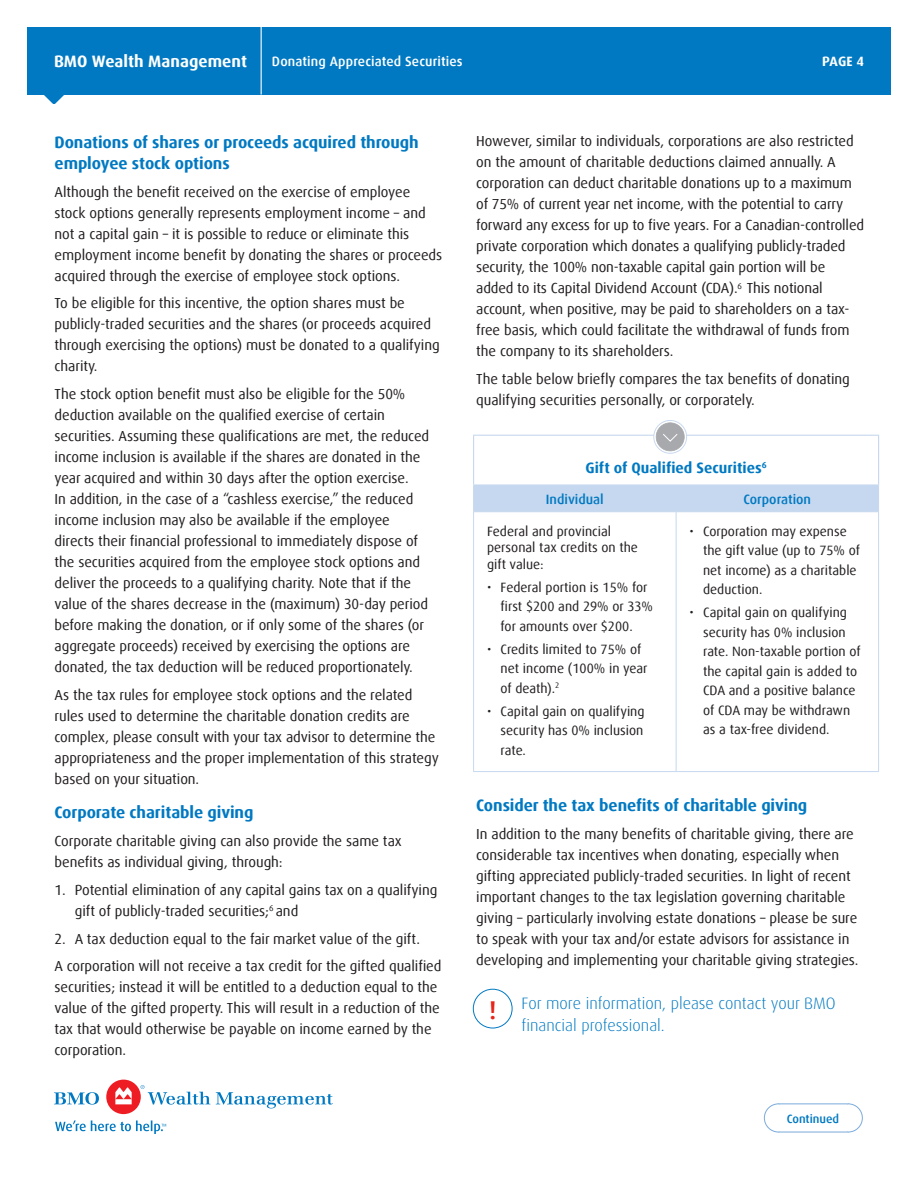
<style>
.page{position:relative;width:918px;height:1188px;background:#fff}
.page>*{position:absolute;margin:0;border:0;box-sizing:border-box;transform-origin:0 0}
.t1{font:500 25.65px "Dax Offc Pro";color:#e72419}
.Body_Copy{font:700 16.5px/21px "Dax Offc Pro";letter-spacing:-.005em;color:#0079c2}
.Body_Copy-2{font:300 16.5px/22.5px "Dax Pro";color:#0079c2}
.t2{font:700 16.5px "Dax Offc Pro";color:#fff}
.Table_Title__centere{font:700 15px "Dax Offc Pro";color:#0079c2}
.Body_Copy-3{font:14.55px/21px "Dax Offc Pro";letter-spacing:-.005em;color:#231f20}
.t3{font:13.5px/19.5px "Dax Offc Pro";color:#231f20}
.t4{font:500 13.5px "Dax Offc Pro";letter-spacing:.01em;color:#fff}
.t5{font:500 13.5px "Dax Offc Pro";color:#0079c2}
.t6{font:700 13.5px "Dax Offc Pro";color:#fff}
.t7{font:500 12px "Dax Offc Pro";color:#0079c2}
</style>
<div class="page">
<div style="left:27px;top:27px;width:864px;height:67px;background:#0079c2"></div>
<svg style="left:43px;top:94px;width:22px;height:10px"></svg>
<hr style="left:261px;top:27px;width:1px;height:67px;background:#fff">
<svg style="left:474px;top:512px;width:394px;height:259px"></svg>
<hr style="left:473px;top:512px;width:1px;height:259px;background:#c6d8ef">
<hr style="left:676px;top:512px;width:1px;height:259px;background:#c6d8ef">
<hr style="left:878px;top:512px;width:1px;height:259px;background:#c6d8ef">
<hr style="left:473px;top:771px;width:203px;height:1px;background:#c6d8ef">
<hr style="left:676px;top:771px;width:203px;height:1px;background:#c6d8ef">
<div style="left:473px;top:486px;width:406px;height:25px;background:#c6d8ef"></div>
<hr style="left:473px;top:511px;width:203px;height:1px;background:#c6d8ef">
<hr style="left:676px;top:511px;width:203px;height:1px;background:#c6d8ef">
<hr style="left:473px;top:435px;width:203px;height:1px;background:#c6d8ef">
<hr style="left:473px;top:436px;width:1px;height:48px;background:#c6d8ef">
<hr style="left:676px;top:435px;width:203px;height:1px;background:#c6d8ef">
<hr style="left:878px;top:436px;width:1px;height:48px;background:#c6d8ef">
<hr style="left:473px;top:484px;width:203px;height:2px;background:#c6d8ef">
<hr style="left:676px;top:484px;width:203px;height:2px;background:#c6d8ef">
<svg style="left:653px;top:420px;width:34px;height:34px"></svg>
<div style="left:473px;top:989px;width:39px;height:39px;border:1px solid #0079c2;border-radius:50%"></div>
<svg style="left:764px;top:1103px;width:99px;height:30px"></svg>
<svg style="left:54px;top:1092px;width:45px;height:13px"></svg>
<div style="left:106px;top:1080px;width:35px;height:34px;background:#ee1d23;border-radius:50%"></div>
<svg style="left:216px;top:1092px;width:117px;height:16px"></svg>
<svg style="left:115px;top:1087px;width:17px;height:17px"></svg>
<svg style="left:140px;top:1085px;width:70px;height:20px"></svg>
<svg style="left:55px;top:1120px;width:111px;height:14px"></svg>
<p class="t2" style="left:54px;top:51px;width:195px">BMO Wealth Management</p>
<p class="t4" style="left:272px;top:53px;width:192px">Donating Appreciated Securities</p>
<p class="t6" style="left:822px;top:53px;width:43px">PAGE 4</p>
<p class="Body_Copy" style="left:55px;top:132px;width:366px">Donations of shares or proceeds acquired through employee stock options</p>
<p class="Body_Copy-3" style="left:55px;top:181px;width:389px">Although the benefit received on the exercise of employee stock options generally represents employment income – and not a capital gain – it is possible to reduce or eliminate this employment income benefit by donating the shares or proceeds acquired through the exercise of employee stock options.</p>
<p class="Body_Copy-3" style="left:55px;top:293px;width:387px">To be eligible for this incentive, the option shares must be publicly-traded securities and the shares (or proceeds acquired through exercising the options) must be donated to a qualifying charity.</p>
<p class="Body_Copy-3" style="left:55px;top:384px;width:376px">The stock option benefit must also be eligible for the 50% deduction available on the qualified exercise of certain securities. Assuming these qualifications are met, the reduced income inclusion is available if the shares are donated in the year acquired and within 30 days after the option exercise.<br>In addition, in the case of a “cashless exercise,” the reduced income inclusion may also be available if the employee directs their financial professional to immediately dispose of the securities acquired from the employee stock options and deliver the proceeds to a qualifying charity. Note that if the value of the shares decrease in the (maximum) 30-day period before making the donation, or if only some of the shares (or aggregate proceeds) received by exercising the options are donated, the tax deduction will be reduced proportionately.</p>
<p class="Body_Copy-3" style="left:55px;top:684px;width:386px">As the tax rules for employee stock options and the related rules used to determine the charitable donation credits are complex, please consult with your tax advisor to determine the appropriateness and the proper implementation of this strategy based on your situation.</p>
<p class="Body_Copy" style="left:55px;top:802px;width:200px">Corporate charitable giving</p>
<p class="Body_Copy-3" style="left:55px;top:831px;width:349px">Corporate charitable giving can also provide the same tax benefits as individual giving, through:</p>
<p class="Body_Copy-3" style="left:75px;top:879px;width:364px;text-indent:-20px">1. Potential elimination of any capital gains tax on a qualifying gift of publicly-traded securities;<sup>6</sup> and</p>
<p class="Body_Copy-3" style="left:55px;top:928px;width:367px">2. A tax deduction equal to the fair market value of the gift.</p>
<p class="Body_Copy-3" style="left:55px;top:956px;width:388px">A corporation will not receive a tax credit for the gifted qualified securities; instead it will be entitled to a deduction equal to the value of the gifted property. This will result in a reduction of the tax that would otherwise be payable on income earned by the corporation.</p>
<p class="Body_Copy-3" style="left:476px;top:131px;width:389px">However, similar to individuals, corporations are also restricted on the amount of charitable deductions claimed annually. A corporation can deduct charitable donations up to a maximum of 75% of current year net income, with the potential to carry forward any excess for up to five years. For a Canadian-controlled private corporation which donates a qualifying publicly-traded security, the 100% non-taxable capital gain portion will be added to its Capital Dividend Account (CDA).<sup>6</sup> This notional account, when positive, may be paid to shareholders on a tax&shy;free basis, which could facilitate the withdrawal of funds from the company to its shareholders.</p>
<p class="Body_Copy-3" style="left:476px;top:369px;width:375px">The table below briefly compares the tax benefits of donating qualifying securities personally, or corporately.</p>
<p class="Table_Title__centere" style="left:585px;top:458px;width:183px">Gift of Qualified Securities<sup>6</sup></p>
<p class="t5" style="left:546px;top:490px;width:59px">Individual</p>
<p class="t5" style="left:744px;top:490px;width:69px">Corporation</p>
<p class="t3" style="left:487px;top:523px;width:152px;line-height:16.5px">Federal and provincial personal tax credits on the gift value:</p>
<p class="t3" style="left:501px;top:577px;width:154px;text-indent:-14px">• Federal portion is 15% for first $200 and 29% or 33% for amounts over $200.</p>
<p class="t3" style="left:501px;top:639px;width:148px;text-indent:-14px">• Credits limited to 75% of net income (100% in year of death).<sup>2</sup></p>
<p class="t3" style="left:501px;top:701px;width:145px;text-align:justify;text-indent:-14px">• Capital gain on qualifying security has 0% inclusion rate.</p>
<p class="t3" style="left:703px;top:521px;width:158px;text-indent:-14px">• Corporation may expense the gift value (up to 75% of net income) as a charitable deduction.</p>
<p class="t3" style="left:703px;top:603px;width:159px;text-indent:-14px">• Capital gain on qualifying security has 0% inclusion rate. Non-taxable portion of the capital gain is added to<br>CDA and a positive balance of CDA may be withdrawn as a tax-free dividend.</p>
<p class="Body_Copy" style="left:476px;top:795px;width:333px">Consider the tax benefits of charitable giving</p>
<p class="Body_Copy-3" style="left:476px;top:823px;width:384px">In addition to the many benefits of charitable giving, there are considerable tax incentives when donating, especially when gifting appreciated publicly-traded securities. In light of recent important changes to the tax legislation governing charitable giving – particularly involving estate donations – please be sure to speak with your tax and/or estate advisors for assistance in developing and implementing your charitable giving strategies.</p>
<p class="t1" style="left:489px;top:993px;width:9px">!</p>
<p class="Body_Copy-2" style="left:522px;top:992px;width:316px">For more information, please contact your BMO financial professional.</p>
<p class="t7" style="left:787px;top:1111px;width:54px">Continued</p>
</div>
